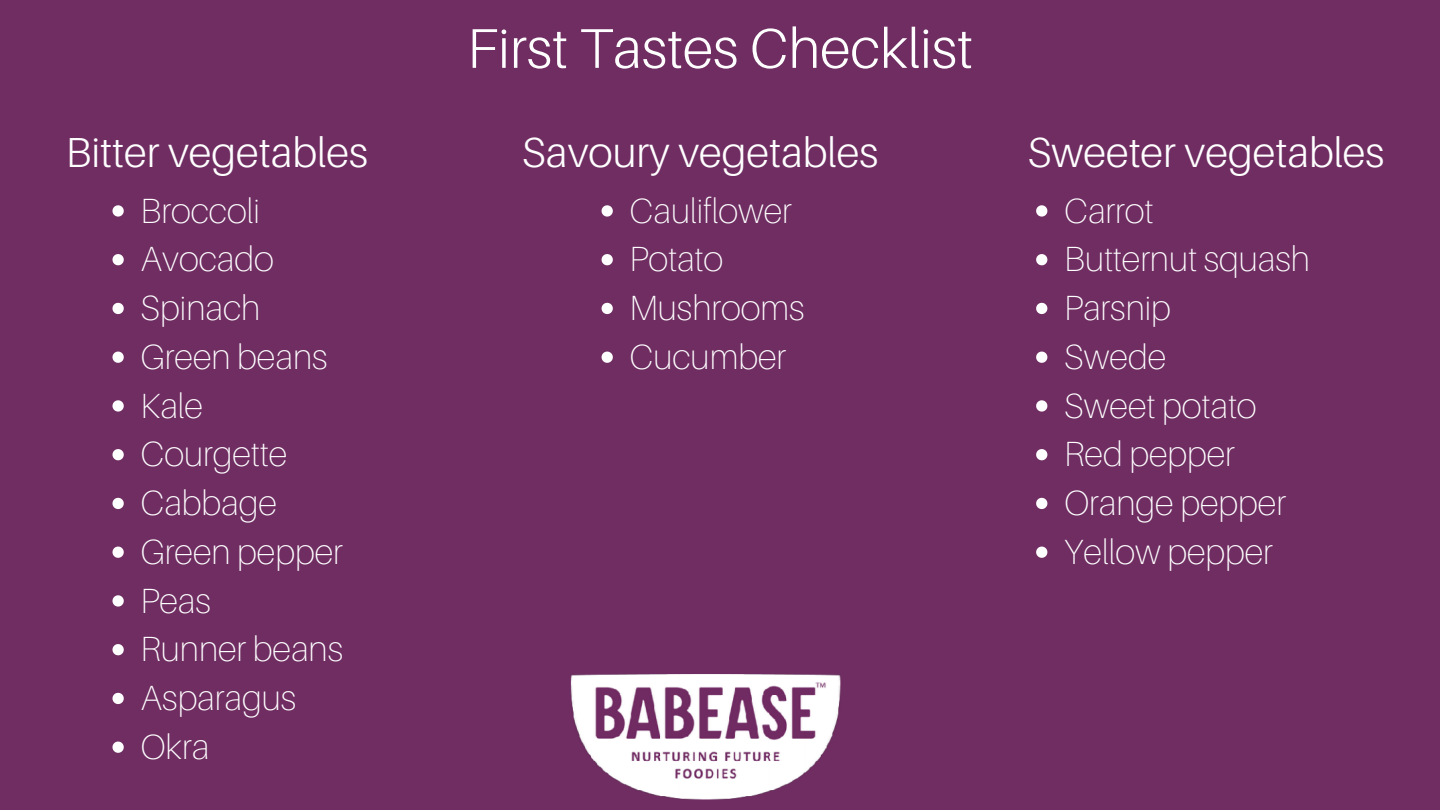
<style>
.page{position:relative;width:1440px;height:810px;background:#6f2d62}
.page>*{position:absolute;margin:0;border:0;box-sizing:border-box;transform-origin:0 0}
.t1{font:300 56px "Aileron";color:#fff}
.t2{font:300 42px "Aileron";color:#fff}
.t3{font:100 35px/48.8px "Aileron";color:#fff}
</style>
<div class="page">
<img style="left:570px;top:674px;width:271px;height:126px">
<svg style="left:602px;top:205px;width:11px;height:12px"></svg>
<svg style="left:602px;top:254px;width:11px;height:11px"></svg>
<svg style="left:602px;top:303px;width:11px;height:11px"></svg>
<svg style="left:602px;top:352px;width:11px;height:11px"></svg>
<svg style="left:112px;top:205px;width:12px;height:12px"></svg>
<svg style="left:112px;top:254px;width:12px;height:11px"></svg>
<svg style="left:112px;top:303px;width:12px;height:11px"></svg>
<svg style="left:112px;top:352px;width:12px;height:11px"></svg>
<svg style="left:112px;top:400px;width:12px;height:12px"></svg>
<svg style="left:112px;top:449px;width:12px;height:11px"></svg>
<svg style="left:112px;top:498px;width:12px;height:11px"></svg>
<svg style="left:112px;top:547px;width:12px;height:11px"></svg>
<svg style="left:112px;top:595px;width:12px;height:12px"></svg>
<svg style="left:112px;top:644px;width:12px;height:11px"></svg>
<svg style="left:112px;top:693px;width:12px;height:11px"></svg>
<svg style="left:112px;top:742px;width:12px;height:11px"></svg>
<svg style="left:1036px;top:205px;width:11px;height:12px"></svg>
<svg style="left:1036px;top:254px;width:11px;height:11px"></svg>
<svg style="left:1036px;top:303px;width:11px;height:11px"></svg>
<svg style="left:1036px;top:352px;width:11px;height:11px"></svg>
<svg style="left:1036px;top:400px;width:11px;height:12px"></svg>
<svg style="left:1036px;top:449px;width:11px;height:11px"></svg>
<svg style="left:1036px;top:498px;width:11px;height:11px"></svg>
<svg style="left:1036px;top:547px;width:11px;height:11px"></svg>
<h1 class="t1" style="left:467px;top:14px;width:507px">First Tastes Checklist</h1>
<p class="t2" style="left:66px;top:126px;width:304px">Bitter vegetables</p>
<p class="t2" style="left:522px;top:126px;width:358px">Savoury vegetables</p>
<p class="t2" style="left:1027px;top:126px;width:359px">Sweeter vegetables</p>
<p class="t3" style="left:630px;top:185px;width:177px">Cauliflower<br>Potato<br>Mushrooms<br>Cucumber</p>
<p class="t3" style="left:140px;top:185px;width:204px">Broccoli<br>Avocado<br>Spinach<br>Green beans<br>Kale<br>Courgette<br>Cabbage<br>Green pepper<br>Peas<br>Runner beans<br>Asparagus<br>Okra</p>
<p class="t3" style="left:1064px;top:185px;width:247px">Carrot<br>Butternut squash<br>Parsnip<br>Swede<br>Sweet potato<br>Red pepper<br>Orange pepper<br>Yellow pepper</p>
</div>
